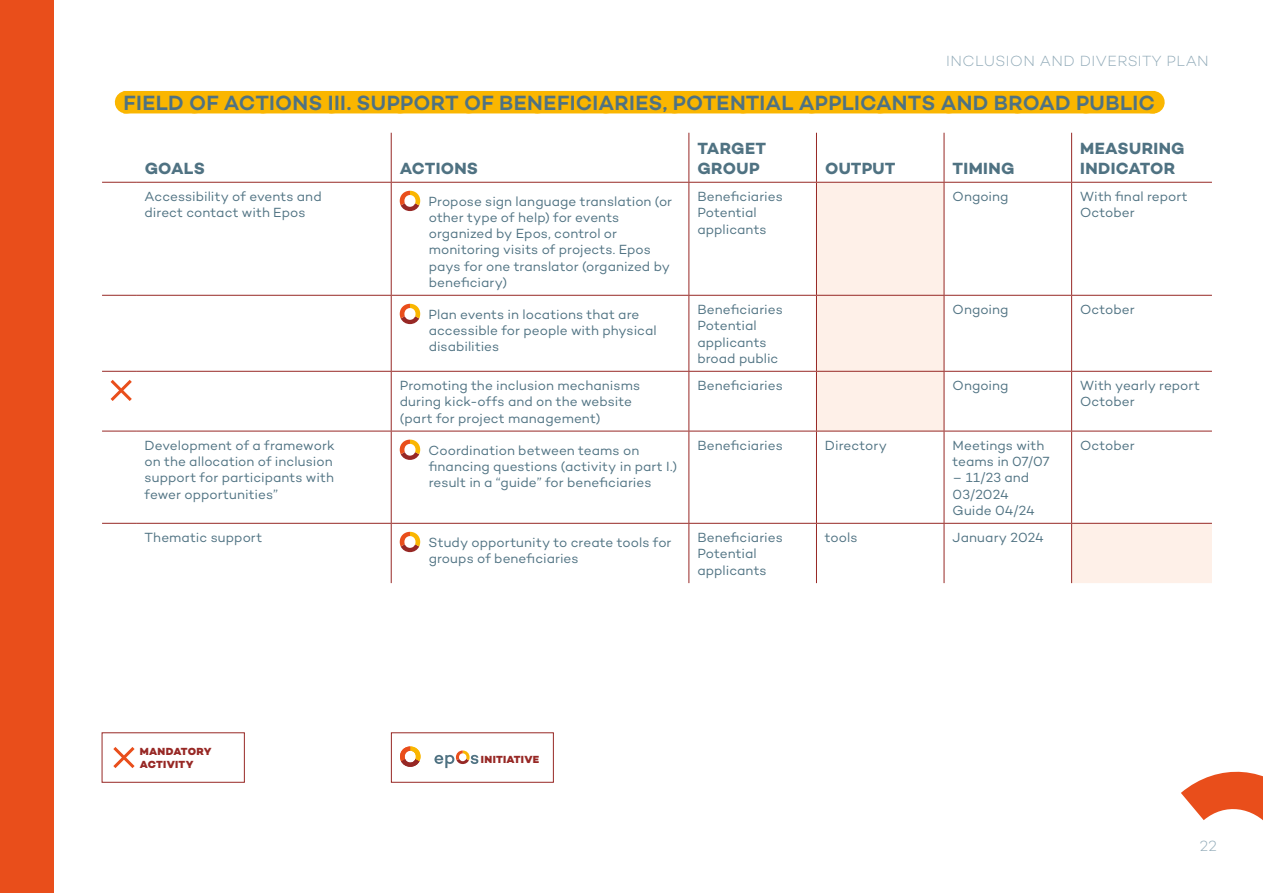
<style>
.page{position:relative;width:1263px;height:893px;background:#fff}
.page>*{position:absolute;margin:0;border:0;box-sizing:border-box;transform-origin:0 0}
.t1{font:600 21px "Campton";letter-spacing:.01em;color:#4f7282}
.t2{font:700 16.5px/19.8px "Campton";letter-spacing:.015em;color:#4f7282}
.t3{font:300 15px "Campton";letter-spacing:.03em;color:#91aab8}
.t4{font:13.5px/16.2px "Campton";letter-spacing:.005em;color:#4f7282}
.t5{font:800 10.5px/12.6px "Campton";letter-spacing:.025em;color:#972825}
</style>
<div class="page">
<div style="left:0;top:0;width:54px;height:893px;background:#e94e1b"></div>
<svg style="left:194px;top:113px;width:924px;height:1px"></svg>
<div style="left:123px;top:91px;width:1032px;height:22px;background:#fab600"></div>
<svg style="left:102px;top:133px;width:289px;height:49px"></svg>
<svg style="left:817px;top:183px;width:395px;height:400px"></svg>
<hr style="left:102px;top:182px;width:34px;height:1px;background:#972825">
<hr style="left:391px;top:183px;width:1px;height:112px;background:#972825">
<hr style="left:688px;top:183px;width:1px;height:112px;background:#972825">
<hr style="left:816px;top:183px;width:1px;height:112px;background:#972825">
<hr style="left:944px;top:183px;width:1px;height:112px;background:#972825">
<hr style="left:1071px;top:183px;width:1px;height:112px;background:#972825">
<hr style="left:102px;top:295px;width:34px;height:1px;background:#972825">
<hr style="left:136px;top:295px;width:255px;height:1px;background:#972825">
<hr style="left:391px;top:295px;width:298px;height:1px;background:#972825">
<hr style="left:391px;top:296px;width:1px;height:75px;background:#972825">
<hr style="left:689px;top:295px;width:127px;height:1px;background:#972825">
<hr style="left:688px;top:296px;width:1px;height:75px;background:#972825">
<hr style="left:816px;top:295px;width:128px;height:1px;background:#972825">
<hr style="left:816px;top:296px;width:1px;height:75px;background:#972825">
<hr style="left:944px;top:295px;width:127px;height:1px;background:#972825">
<hr style="left:944px;top:296px;width:1px;height:75px;background:#972825">
<hr style="left:1071px;top:295px;width:141px;height:1px;background:#972825">
<hr style="left:1071px;top:296px;width:1px;height:75px;background:#972825">
<hr style="left:102px;top:371px;width:34px;height:1px;background:#972825">
<hr style="left:136px;top:371px;width:255px;height:1px;background:#972825">
<hr style="left:391px;top:371px;width:298px;height:1px;background:#972825">
<hr style="left:391px;top:372px;width:1px;height:59px;background:#972825">
<hr style="left:689px;top:371px;width:127px;height:1px;background:#972825">
<hr style="left:688px;top:372px;width:1px;height:59px;background:#972825">
<hr style="left:816px;top:371px;width:128px;height:1px;background:#972825">
<hr style="left:816px;top:372px;width:1px;height:59px;background:#972825">
<hr style="left:944px;top:371px;width:127px;height:1px;background:#972825">
<hr style="left:944px;top:372px;width:1px;height:59px;background:#972825">
<hr style="left:1071px;top:371px;width:141px;height:1px;background:#972825">
<hr style="left:1071px;top:372px;width:1px;height:59px;background:#972825">
<hr style="left:102px;top:431px;width:34px;height:1px;background:#972825">
<hr style="left:136px;top:431px;width:255px;height:1px;background:#972825">
<hr style="left:391px;top:431px;width:298px;height:1px;background:#972825">
<hr style="left:391px;top:431px;width:1px;height:92px;background:#972825">
<hr style="left:689px;top:431px;width:127px;height:1px;background:#972825">
<hr style="left:688px;top:431px;width:1px;height:92px;background:#972825">
<hr style="left:816px;top:431px;width:128px;height:1px;background:#972825">
<hr style="left:816px;top:431px;width:1px;height:92px;background:#972825">
<hr style="left:944px;top:431px;width:127px;height:1px;background:#972825">
<hr style="left:944px;top:431px;width:1px;height:92px;background:#972825">
<hr style="left:1071px;top:431px;width:141px;height:1px;background:#972825">
<hr style="left:1071px;top:431px;width:1px;height:92px;background:#972825">
<hr style="left:102px;top:523px;width:34px;height:1px;background:#972825">
<hr style="left:136px;top:523px;width:255px;height:1px;background:#972825">
<hr style="left:391px;top:523px;width:298px;height:1px;background:#972825">
<hr style="left:391px;top:524px;width:1px;height:59px;background:#972825">
<hr style="left:689px;top:523px;width:127px;height:1px;background:#972825">
<hr style="left:688px;top:524px;width:1px;height:59px;background:#972825">
<hr style="left:816px;top:523px;width:128px;height:1px;background:#972825">
<hr style="left:816px;top:524px;width:1px;height:59px;background:#972825">
<hr style="left:944px;top:523px;width:127px;height:1px;background:#972825">
<hr style="left:944px;top:524px;width:1px;height:59px;background:#972825">
<hr style="left:1071px;top:523px;width:141px;height:1px;background:#972825">
<hr style="left:1071px;top:524px;width:1px;height:59px;background:#972825">
<hr style="left:688px;top:133px;width:1px;height:49px;background:#972825">
<hr style="left:816px;top:133px;width:1px;height:49px;background:#972825">
<hr style="left:944px;top:133px;width:1px;height:49px;background:#972825">
<hr style="left:1071px;top:133px;width:1px;height:49px;background:#972825">
<hr style="left:136px;top:182px;width:255px;height:1px;background:#972825">
<hr style="left:391px;top:182px;width:298px;height:1px;background:#972825">
<hr style="left:689px;top:182px;width:127px;height:1px;background:#972825">
<hr style="left:816px;top:182px;width:128px;height:1px;background:#972825">
<hr style="left:944px;top:182px;width:127px;height:1px;background:#972825">
<hr style="left:1071px;top:182px;width:141px;height:1px;background:#972825">
<hr style="left:391px;top:133px;width:1px;height:49px;background:#972825">
<svg style="left:400px;top:191px;width:20px;height:20px"></svg>
<svg style="left:400px;top:304px;width:20px;height:20px"></svg>
<svg style="left:110px;top:380px;width:22px;height:21px"></svg>
<svg style="left:400px;top:440px;width:20px;height:20px"></svg>
<svg style="left:400px;top:532px;width:20px;height:20px"></svg>
<svg style="left:434px;top:739px;width:120px;height:35px"></svg>
<svg style="left:113px;top:747px;width:22px;height:21px"></svg>
<svg style="left:400px;top:746px;width:20px;height:21px"></svg>
<svg style="left:1181px;top:771px;width:82px;height:50px"></svg>
<p class="t3" style="left:946px;top:51px;width:264px">INCLUSION AND DIVERSITY PLAN</p>
<h1 class="t1" style="left:123px;top:89px;width:1033px">FIELD OF ACTIONS III. SUPPORT OF BENEFICIARIES, POTENTIAL APPLICANTS AND BROAD PUBLIC</h1>
<p class="t2" style="left:145px;top:158px;width:62px">GOALS</p>
<p class="t2" style="left:400px;top:158px;width:80px">ACTIONS</p>
<p class="t2" style="left:697px;top:138px;width:70px">TARGET<br>GROUP</p>
<p class="t2" style="left:825px;top:158px;width:72px">OUTPUT</p>
<p class="t2" style="left:953px;top:158px;width:63px">TIMING</p>
<p class="t2" style="left:1080px;top:138px;width:106px">MEASURING<br>INDICATOR</p>
<p class="t4" style="left:145px;top:188px;width:179px">Accessibility of events and direct contact with Epos</p>
<p class="t4" style="left:429px;top:193px;width:245px">Propose sign language translation (or other type of help) for events organized by Epos, control or monitoring visits of projects. Epos pays for one translator (organized by beneficiary)</p>
<p class="t4" style="left:697px;top:188px;width:87px">Beneficiaries<br>Potential applicants</p>
<p class="t4" style="left:952px;top:188px;width:58px">Ongoing</p>
<p class="t4" style="left:1080px;top:188px;width:109px">With final report<br>October</p>
<p class="t4" style="left:429px;top:306px;width:230px">Plan events in locations that are accessible for people with physical disabilities</p>
<p class="t4" style="left:697px;top:301px;width:87px">Beneficiaries<br>Potential applicants broad public</p>
<p class="t4" style="left:952px;top:301px;width:58px">Ongoing</p>
<p class="t4" style="left:1080px;top:301px;width:56px">October</p>
<p class="t4" style="left:400px;top:377px;width:242px">Promoting the inclusion mechanisms during kick-offs and on the website (part for project management)</p>
<p class="t4" style="left:697px;top:377px;width:87px">Beneficiaries</p>
<p class="t4" style="left:952px;top:377px;width:58px">Ongoing</p>
<p class="t4" style="left:1080px;top:377px;width:121px">With yearly report<br>October</p>
<p class="t4" style="left:145px;top:437px;width:191px">Development of a framework on the allocation of inclusion support for participants with fewer opportunities”</p>
<p class="t4" style="left:429px;top:442px;width:250px">Coordination between teams on financing questions (activity in part I.) result in a “guide” for beneficiaries</p>
<p class="t4" style="left:697px;top:437px;width:87px">Beneficiaries</p>
<p class="t4" style="left:825px;top:437px;width:63px">Directory</p>
<p class="t4" style="left:952px;top:437px;width:98px">Meetings with teams in 07/07</p>
<p class="t4" style="left:1080px;top:437px;width:56px">October</p>
<p class="t4" style="left:952px;top:469px;width:84px">– 11/23 and<br>03/2024<br>Guide 04/24</p>
<p class="t4" style="left:145px;top:529px;width:119px">Thematic support</p>
<p class="t4" style="left:429px;top:534px;width:244px">Study opportunity to create tools for groups of beneficiaries</p>
<p class="t4" style="left:697px;top:529px;width:87px">Beneficiaries<br>Potential applicants</p>
<p class="t4" style="left:825px;top:529px;width:34px">tools</p>
<p class="t4" style="left:952px;top:529px;width:93px">January 2024</p>
<p class="t5" style="left:140px;top:745px;width:73px">MANDATORY<br>ACTIVITY</p>
<p class="t5" style="left:481px;top:753px;width:60px">INITIATIVE</p>
<p class="t5" style="left:483px;top:753px;width:58px">INITIATIEF</p>
<p class="t3" style="left:1200px;top:836px;width:19px">22</p>
</div>
